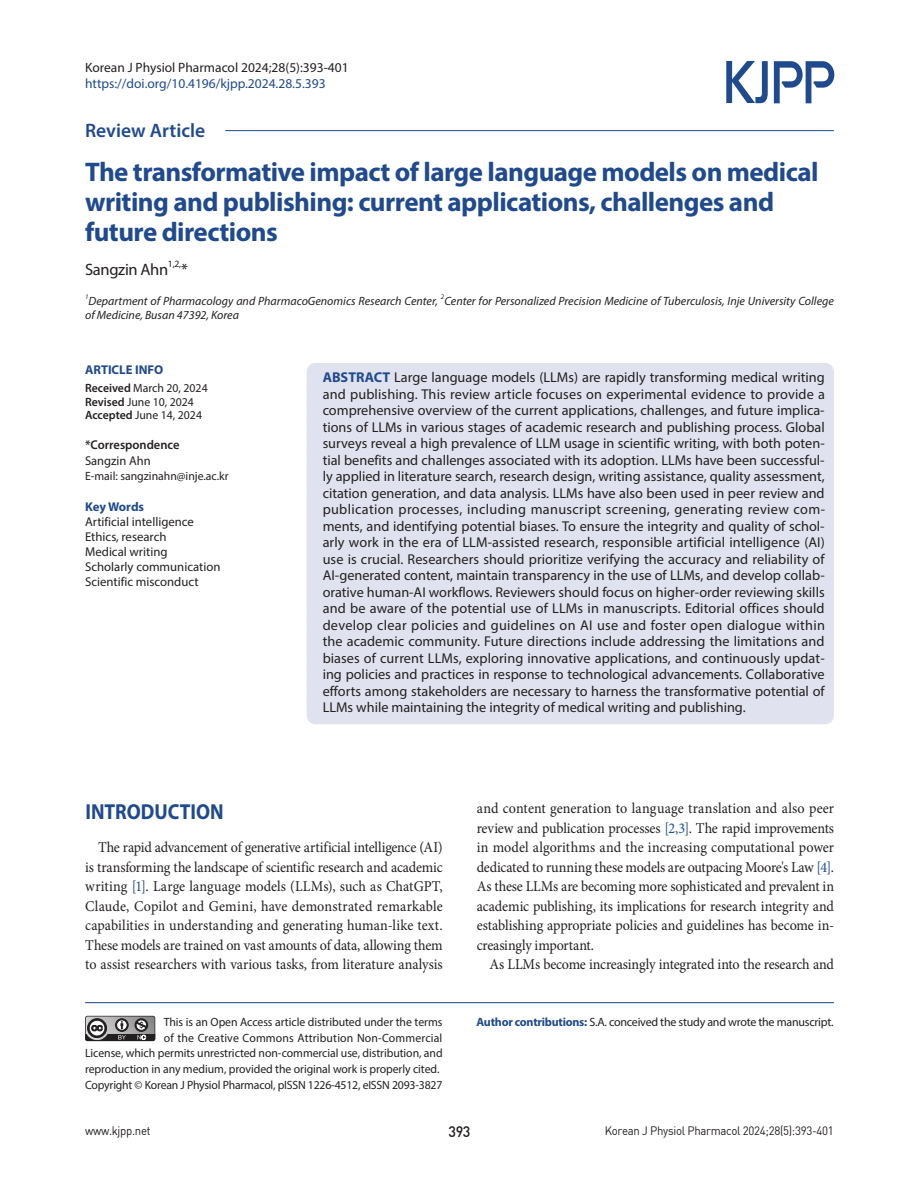
<style>
.page{position:relative;width:919px;height:1191px;background:#fff}
.page>*{position:absolute;margin:0;border:0;box-sizing:border-box;transform-origin:0 0}
.t1{font:700 27px/30px "Myriad Pro";letter-spacing:-.02em;color:#204a8e}
.t2{font:700 21.75px "Myriad Pro";color:#204a8e;scale:.9 1}
.t3{font:600 19.5px "Myriad Pro";color:#204a8e}
.t4{font:16.5px "Myriad Pro";letter-spacing:-.02em;color:#231f20}
.t5{font:15px/19.5px "Minion Pro";letter-spacing:-.01em;color:#231f20;text-align:justify;scale:.94 1}
.t6{font:15px "Dinmed";color:#231f20;scale:.95 1}
.t7{font:14.25px/16.5px "Myriad Pro";color:#231f20;text-align:justify}
.t8{font:13.5px "Myriad Pro";color:#204a8e}
.t9{font:13.5px "Myriad Pro";color:#231f20}
.t10{font:12.75px/15px "Myriad Pro";color:#231f20}
.t11{font:700 12.75px "Myriad Pro";color:#204a8e}
.t12{font:600 12.75px "Myriad Pro";color:#231f20}
.t13{font:12px/15.8px "Myriad Pro";letter-spacing:-.005em;color:#231f20}
.t14{font:italic 12px "Myriad Pro";color:#231f20}
.t15{font:12px "Dinreg";letter-spacing:-.025em;color:#231f20;scale:.95 1}
.t16{font:9.6px "Myriad Pro";color:#231f20}
.t17{font:italic 7.05px "Myriad Pro";color:#231f20}
.s1{font-weight:600}
.s2{font-weight:700;color:#204a8e}
.s3{color:#204a8e}
</style>
<div class="page">
<hr style="left:85px;top:1002px;width:748px;height:1px;background:#204a8e">
<svg style="left:85px;top:1015px;width:70px;height:26px;background:#7c7b7b"></svg>
<hr style="left:225px;top:130px;width:608px;height:1px;background:#204a8e">
<svg style="left:726px;top:61px;width:108px;height:42px"></svg>
<div style="left:306px;top:363px;width:527px;height:361px;background:#e0e3ef;border-radius:9px"></div>
<p class="t9" style="left:85px;top:59px;width:265px">Korean J Physiol Pharmacol 2024;28(5):393-401</p>
<p class="t8" style="left:85px;top:76px;width:242px">https://doi.org/10.4196/kjpp.2024.28.5.393</p>
<h3 class="t3" style="left:85px;top:118px;width:122px">Review Article</h3>
<h1 class="t1" style="left:85px;top:156px;width:735px">The transformative impact of large language models on medical writing and publishing: current applications, challenges and future directions</h1>
<p class="t4" style="left:85px;top:259px;width:85px">Sangzin Ahn</p>
<p class="t16" style="left:168px;top:258px;width:15px">1,2,</p>
<p class="t4" style="left:181px;top:259px;width:8px">*</p>
<p class="t17" style="left:85px;top:292px;width:5px">1</p>
<p class="t14" style="left:88px;top:293px;width:351px">Department of Pharmacology and PharmacoGenomics Research Center,</p>
<p class="t17" style="left:441px;top:292px;width:5px">2</p>
<p class="t14" style="left:444px;top:293px;width:391px">Center for Personalized Precision Medicine of Tuberculosis, Inje University College</p>
<p class="t14" style="left:85px;top:308px;width:155px">of Medicine, Busan 47392, Korea</p>
<p class="t11" style="left:85px;top:361px;width:80px">ARTICLE INFO</p>
<p class="t13" style="left:85px;top:381px;width:124px;line-height:13.5px"><span class="s1">Received</span> March 20, 2024<br><span class="s1">Revised</span> June 10, 2024<br><span class="s1">Accepted</span> June 14, 2024</p>
<p class="t12" style="left:85px;top:437px;width:96px">*Correspondence</p>
<p class="t10" style="left:85px;top:453px;width:67px">Sangzin Ahn</p>
<p class="t13" style="left:85px;top:468px;width:145px">E-mail: sangzinahn@inje.ac.kr</p>
<p class="t11" style="left:85px;top:498px;width:61px">Key Words</p>
<p class="t10" style="left:85px;top:514px;width:137px">Artificial intelligence<br>Ethics, research<br>Medical writing<br>Scholarly communication<br>Scientific misconduct</p>
<p class="t7" style="left:322px;top:369px;width:504px"><span class="s2">ABSTRACT</span> Large language models (LLMs) are rapidly transforming medical writing and publishing. This review article focuses on experimental evidence to provide a comprehensive overview of the current applications, challenges, and future implica&shy;tions of LLMs in various stages of academic research and publishing process. Global surveys reveal a high prevalence of LLM usage in scientific writing, with both poten&shy;tial benefits and challenges associated with its adoption. LLMs have been successful&shy;ly applied in literature search, research design, writing assistance, quality assessment, citation generation, and data analysis. LLMs have also been used in peer review and publication processes, including manuscript screening, generating review com&shy;ments, and identifying potential biases. To ensure the integrity and quality of schol&shy;arly work in the era of LLM-assisted research, responsible artificial intelligence (AI) use is crucial. Researchers should prioritize verifying the accuracy and reliability of AI-generated content, maintain transparency in the use of LLMs, and develop collab&shy;orative human-AI workflows. Reviewers should focus on higher-order reviewing skills and be aware of the potential use of LLMs in manuscripts. Editorial offices should develop clear policies and guidelines on AI use and foster open dialogue within the academic community. Future directions include addressing the limitations and biases of current LLMs, exploring innovative applications, and continuously updat&shy;ing policies and practices in response to technological advancements. Collaborative efforts among stakeholders are necessary to harness the transformative potential of LLMs while maintaining the integrity of medical writing and publishing.</p>
<h2 class="t2" style="left:85px;top:797px;width:155px">INTRODUCTION</h2>
<p class="t5" style="left:85px;top:837px;width:382px;text-indent:13px">The rapid advancement of generative artificial intelligence (AI) is transforming the landscape of scientific research and academic writing <span class="s3">[1]</span>. Large language models (LLMs), such as ChatGPT, Claude, Copilot and Gemini, have demonstrated remarkable capabilities in understanding and generating human-like text.<br>These models are trained on vast amounts of data, allowing them to assist researchers with various tasks, from literature analysis</p>
<p class="t5" style="left:476px;top:798px;width:382px">and content generation to language translation and also peer review and publication processes <span class="s3">[2,3]</span>. The rapid improvements in model algorithms and the increasing computational power dedicated to running these models are outpacing Moore's Law <span class="s3">[4]</span>.<br>As these LLMs are becoming more sophisticated and prevalent in academic publishing, its implications for research integrity and establishing appropriate policies and guidelines has become in&shy;creasingly important.</p>
<p class="t5" style="left:489px;top:954px;width:368px">As LLMs become increasingly integrated into the research and</p>
<p class="t13" style="left:164px;top:1013px;width:280px">This is an Open Access article distributed under the terms</p>
<p class="t13" style="left:476px;top:1013px;width:358px"><span class="s2">Author contributions:</span> S.A. conceived the study and wrote the manuscript.</p>
<p class="t13" style="left:85px;top:1029px;width:359px;text-indent:79px">of the Creative Commons Attribution Non-Commercial License, which permits unrestricted non-commercial use, distribution, and reproduction in any medium, provided the original work is properly cited.<br>Copyright © Korean J Physiol Pharmacol, pISSN 1226-4512, eISSN 2093-3827</p>
<p class="t15" style="left:85px;top:1123px;width:70px">www.kjpp.net</p>
<p class="t6" style="left:448px;top:1122px;width:25px">393</p>
<p class="t15" style="left:604px;top:1123px;width:243px">Korean J Physiol Pharmacol 2024;28(5):393-401</p>
</div>
